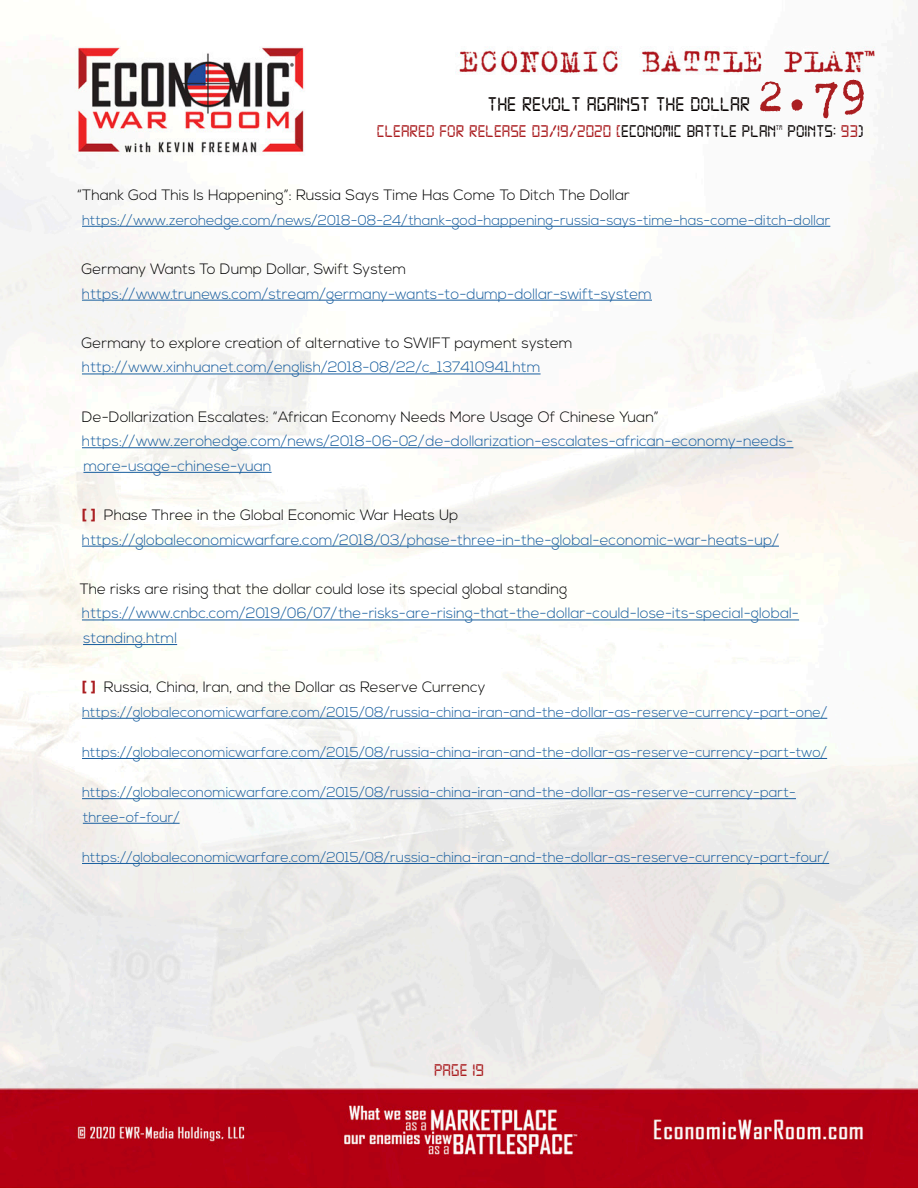
<style>
.page{position:relative;width:918px;height:1188px;background:#fff}
.page>*{position:absolute;margin:0;border:0;box-sizing:border-box;transform-origin:0 0}
.t1{font:51px "Trixie";color:#aa1e21}
.t2{font:21px "Digital 7";color:#080302}
.t3{font:18px "Digital 7";color:#aa1e21}
.t4{font:18px "Digital 7";color:#080302}
.t5{font:300 15px/24.6px "Nexa";color:#175d9e}
.t6{font:300 15px "Nexa";color:#000}
.t7{font:300 14.25px/24.6px "Nexa";color:#175d9e}
.t8{font:7.05px "Digital 7";color:#080302}
.s1{color:#080302}
.s2{color:#aa1e21}
.s3{font-family:"Museo Slab 900";font-weight:400;color:#aa1e21}
</style>
<div class="page">
<img style="left:0;top:35px;width:918px;height:1153px">
<hr style="left:82px;top:226px;width:748px;height:1px;background:#175d9e">
<hr style="left:82px;top:300px;width:570px;height:1px;background:#175d9e">
<hr style="left:82px;top:374px;width:459px;height:1px;background:#175d9e">
<hr style="left:82px;top:447px;width:711px;height:1px;background:#175d9e">
<hr style="left:83px;top:472px;width:189px;height:1px;background:#175d9e">
<hr style="left:82px;top:546px;width:697px;height:1px;background:#175d9e">
<hr style="left:82px;top:620px;width:717px;height:1px;background:#175d9e">
<hr style="left:83px;top:644px;width:94px;height:1px;background:#175d9e">
<hr style="left:82px;top:718px;width:745px;height:1px;background:#175d9e">
<hr style="left:82px;top:758px;width:745px;height:1px;background:#175d9e">
<hr style="left:82px;top:798px;width:714px;height:1px;background:#175d9e">
<hr style="left:83px;top:823px;width:97px;height:1px;background:#175d9e">
<hr style="left:82px;top:863px;width:747px;height:1px;background:#175d9e">
<h1 class="t1" style="left:756px;top:62px;width:114px">2.79</h1>
<p class="t3" style="left:377px;top:123px;width:401px">CLEARED FOR RELEASE 03/19/2020 [<span class="s1">ECONOMIC BATTLE PLAN</span></p>
<p class="t8" style="left:776px;top:124px;width:8px">TM</p>
<p class="t4" style="left:788px;top:123px;width:78px">POINTS: <span class="s2">93</span>)</p>
<h2 class="t2" style="left:487px;top:95px;width:264px">THE REVOLT AGAINST THE DOLLAR</h2>
<p class="t6" style="left:77px;top:186px;width:554px">“Thank God This Is Happening”: Russia Says Time Has Come To Ditch The Dollar</p>
<p class="t7" style="left:82px;top:208px;width:750px">https://www.zerohedge.com/news/2018-08-24/thank-god-happening-russia-says-time-has-come-ditch-dollar</p>
<p class="t6" style="left:81px;top:260px;width:326px">Germany Wants To Dump Dollar, Swift System</p>
<p class="t5" style="left:82px;top:282px;width:572px">https://www.trunews.com/stream/germany-wants-to-dump-dollar-swift-system</p>
<p class="t6" style="left:81px;top:334px;width:493px">Germany to explore creation of alternative to SWIFT payment system</p>
<p class="t5" style="left:82px;top:356px;width:460px">http://www.xinhuanet.com/english/2018-08/22/c_137410941.htm</p>
<p class="t6" style="left:82px;top:408px;width:579px">De-Dollarization Escalates: “African Economy Needs More Usage Of Chinese Yuan”</p>
<p class="t5" style="left:82px;top:429px;width:713px">https://www.zerohedge.com/news/2018-06-02/de-dollarization-escalates-african-economy-needs&shy;more-usage-chinese-yuan</p>
<p class="t6" style="left:82px;top:506px;width:379px"><span class="s3">[ ]</span> Phase Three in the Global Economic War Heats Up</p>
<p class="t5" style="left:82px;top:528px;width:698px">https://globaleconomicwarfare.com/2018/03/phase-three-in-the-global-economic-war-heats-up/</p>
<p class="t6" style="left:80px;top:580px;width:489px">The risks are rising that the dollar could lose its special global standing</p>
<p class="t5" style="left:82px;top:602px;width:719px">https://www.cnbc.com/2019/06/07/the-risks-are-rising-that-the-dollar-could-lose-its-special-global&shy;standing.html</p>
<p class="t6" style="left:82px;top:678px;width:405px"><span class="s3">[ ]</span> Russia, China, Iran, and the Dollar as Reserve Currency</p>
<p class="t7" style="left:82px;top:700px;width:747px">https://globaleconomicwarfare.com/2015/08/russia-china-iran-and-the-dollar-as-reserve-currency-part-one/</p>
<p class="t7" style="left:82px;top:741px;width:747px">https://globaleconomicwarfare.com/2015/08/russia-china-iran-and-the-dollar-as-reserve-currency-part-two/</p>
<p class="t7" style="left:82px;top:781px;width:715px">https://globaleconomicwarfare.com/2015/08/russia-china-iran-and-the-dollar-as-reserve-currency-part&shy;three-of-four/</p>
<p class="t7" style="left:82px;top:846px;width:749px">https://globaleconomicwarfare.com/2015/08/russia-china-iran-and-the-dollar-as-reserve-currency-part-four/</p>
<p class="t3" style="left:434px;top:1062px;width:51px">PAGE 19</p>
</div>
